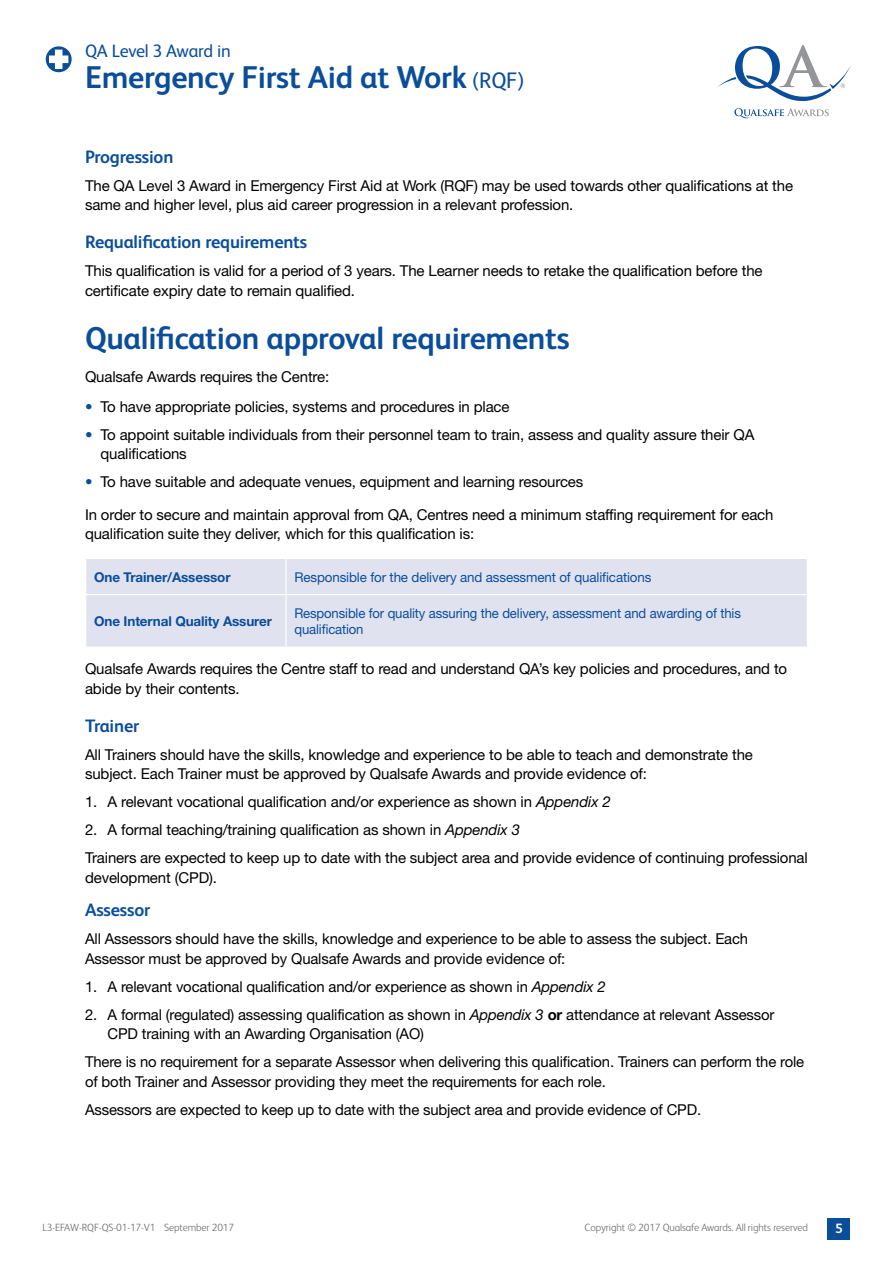
<style>
.page{position:relative;width:893px;height:1263px;background:#fff}
.page>*{position:absolute;margin:0;border:0;box-sizing:border-box;transform-origin:0 0}
.Main_Heading{font:700 31.5px "FS Albert";letter-spacing:-.01em;color:#0a4e9b}
.Sub_Headings{font:700 18px "FS Albert";letter-spacing:-.01em;color:#0a4e9b}
.t1{font:18px "FS Albert";letter-spacing:-.015em;color:#0a4e9b}
.BODY{font:15px/19.5px "Helvetica Neue LT";letter-spacing:-.01em;color:#000}
.Table_Text_Blue{font:13.5px/16.5px "Helvetica Neue LT";letter-spacing:-.01em;color:#0a4e9b}
.Table_Text_Blue-2{font:700 13.5px "Helvetica Neue LT";letter-spacing:-.01em;color:#0a4e9b}
.t2{font:700 13.5px "FS Albert";color:#fff}
.t3{font:300 10.5px "FS Albert";letter-spacing:-.01em;color:#6d6e71}
.s1{font-weight:400;font-size:22.5px}
.s2{color:#0a4e9b}
.s3{font-style:italic}
.s4{font-weight:700}
</style>
<div class="page">
<div style="left:827px;top:1218px;width:23px;height:22px;background:#0a4e9b"></div>
<svg style="left:717px;top:45px;width:134px;height:73px"></svg>
<svg style="left:45px;top:45px;width:28px;height:28px"></svg>
<div style="left:44px;top:44px;width:30px;height:30px;border:2px solid #fff;border-radius:50%"></div>
<svg style="left:49px;top:50px;width:19px;height:19px"></svg>
<div style="left:86px;top:559px;width:721px;height:88px;background:#e1e2f0"></div>
<hr style="left:285px;top:559px;width:2px;height:35px;background:#fff">
<hr style="left:85px;top:594px;width:201px;height:1px;background:#fff">
<hr style="left:286px;top:594px;width:522px;height:1px;background:#fff">
<hr style="left:285px;top:595px;width:2px;height:52px;background:#fff">
<p class="t1" style="left:85px;top:41px;width:147px">QA Level 3 Award in</p>
<h1 class="Main_Heading" style="left:85px;top:59px;width:441px">Emergency First Aid at Work <span class="s1">(RQF)</span></h1>
<p class="Sub_Headings" style="left:85px;top:147px;width:90px">Progression</p>
<p class="BODY" style="left:85px;top:176px;width:709px">The QA Level 3 Award in Emergency First Aid at Work (RQF) may be used towards other qualifications at the same and higher level, plus aid career progression in a relevant profession.</p>
<p class="Sub_Headings" style="left:85px;top:232px;width:224px">Requalification requirements</p>
<p class="BODY" style="left:85px;top:261px;width:679px">This qualification is valid for a period of 3 years. The Learner needs to retake the qualification before the certificate expiry date to remain qualified.</p>
<p class="Main_Heading" style="left:85px;top:321px;width:486px">Qualification approval requirements</p>
<p class="BODY" style="left:85px;top:366px;width:246px">Qualsafe Awards requires the Centre:</p>
<p class="BODY" style="left:85px;top:396px;width:426px"><span class="s2">•</span> To have appropriate policies, systems and procedures in place</p>
<p class="BODY" style="left:100px;top:424px;width:655px;text-indent:-15px"><span class="s2">•</span> To appoint suitable individuals from their personnel team to train, assess and quality assure their QA qualifications</p>
<p class="BODY" style="left:85px;top:472px;width:500px"><span class="s2">•</span> To have suitable and adequate venues, equipment and learning resources</p>
<p class="BODY" style="left:85px;top:504px;width:690px">In order to secure and maintain approval from QA, Centres need a minimum staffing requirement for each qualification suite they deliver, which for this qualification is:</p>
<p class="Table_Text_Blue-2" style="left:94px;top:569px;width:138px">One Trainer/Assessor</p>
<p class="Table_Text_Blue" style="left:294px;top:569px;width:358px">Responsible for the delivery and assessment of qualifications</p>
<p class="Table_Text_Blue-2" style="left:94px;top:613px;width:179px">One Internal Quality Assurer</p>
<p class="Table_Text_Blue" style="left:294px;top:605px;width:448px">Responsible for quality assuring the delivery, assessment and awarding of this qualification</p>
<p class="BODY" style="left:85px;top:659px;width:704px">Qualsafe Awards requires the Centre staff to read and understand QA’s key policies and procedures, and to abide by their contents.</p>
<p class="Sub_Headings" style="left:85px;top:715px;width:56px">Trainer</p>
<p class="BODY" style="left:85px;top:744px;width:669px">All Trainers should have the skills, knowledge and experience to be able to teach and demonstrate the subject. Each Trainer must be approved by Qualsafe Awards and provide evidence of:</p>
<p class="BODY" style="left:85px;top:792px;width:527px">1. A relevant vocational qualification and/or experience as shown in <span class="s3">Appendix 2</span></p>
<p class="BODY" style="left:85px;top:820px;width:436px">2. A formal teaching/training qualification as shown in <span class="s3">Appendix 3</span></p>
<p class="BODY" style="left:85px;top:848px;width:724px">Trainers are expected to keep up to date with the subject area and provide evidence of continuing professional development (CPD).</p>
<p class="Sub_Headings" style="left:85px;top:900px;width:67px">Assessor</p>
<p class="BODY" style="left:85px;top:929px;width:665px">All Assessors should have the skills, knowledge and experience to be able to assess the subject. Each<br>Assessor must be approved by Qualsafe Awards and provide evidence of:</p>
<p class="BODY" style="left:85px;top:976px;width:522px">1. A relevant vocational qualification and/or experience as shown in <span class="s3">Appendix 2</span></p>
<p class="BODY" style="left:108px;top:1004px;width:668px;text-indent:-22px">2. A formal (regulated) assessing qualification as shown in <span class="s3">Appendix 3</span> <span class="s4">or</span> attendance at relevant Assessor<br>CPD training with an Awarding Organisation (AO)</p>
<p class="BODY" style="left:85px;top:1052px;width:721px">There is no requirement for a separate Assessor when delivering this qualification. Trainers can perform the role of both Trainer and Assessor providing they meet the requirements for each role.</p>
<p class="BODY" style="left:85px;top:1100px;width:618px">Assessors are expected to keep up to date with the subject area and provide evidence of CPD.</p>
<p class="t3" style="left:43px;top:1221px;width:193px">L3-EFAW-RQF-QS-01-17-V1 September 2017</p>
<p class="t3" style="left:585px;top:1221px;width:225px">Copyright © 2017 Qualsafe Awards. All rights reserved</p>
<p class="t2" style="left:835px;top:1221px;width:9px">5</p>
</div>
